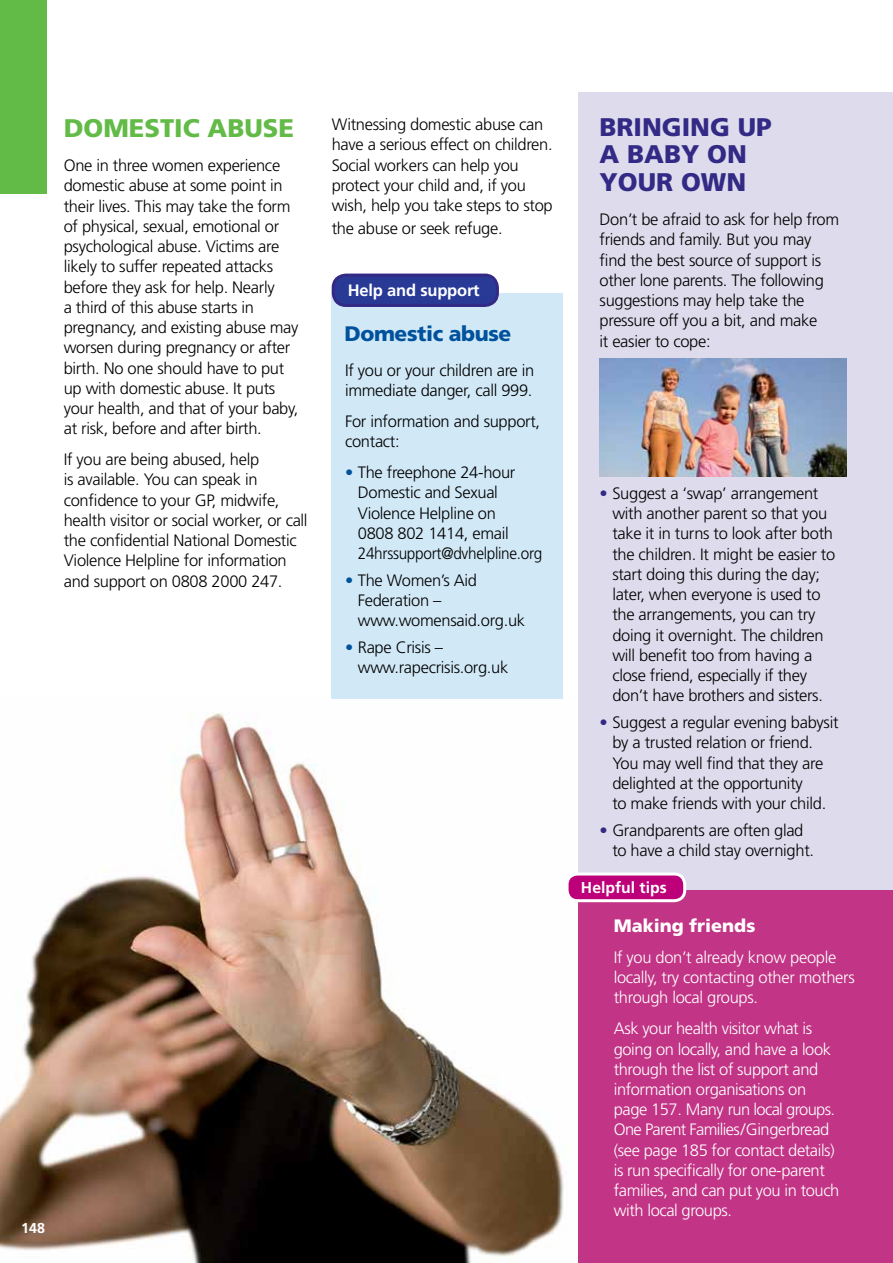
<style>
.page{position:relative;width:893px;height:1263px;background:#fff}
.page>*{position:absolute;margin:0;border:0;box-sizing:border-box;transform-origin:0 0}
.t1{font:900 25.5px/27.8px "Frutiger";color:#332a86}
.t2{font:900 25.5px "Frutiger";color:#62bb46}
.t3{font:900 21px "Frutiger";letter-spacing:-.02em;color:#00529c}
.t4{font:900 18px "Frutiger";color:#fff}
.t5{font:300 16.5px/20.2px "Frutiger";letter-spacing:-.02em;color:#000}
.t6{font:300 16.5px/20.2px "Frutiger";letter-spacing:-.025em;color:#fff}
.t7{font:700 16.5px "Frutiger";letter-spacing:-.01em;color:#fff}
.t8{font:700 15.75px "Frutiger";color:#fff}
.t9{font:700 14.25px "Frutiger";color:#fff}
.s1{color:#00529c}
.s2{color:#332a86}
</style>
<div class="page">
<img style="left:0;top:695px;width:564px;height:568px">
<div style="left:578px;top:92px;width:315px;height:1104px;background:#dedcec"></div>
<div style="left:578px;top:890px;width:315px;height:373px;background:#c23485"></div>
<div style="left:332px;top:293px;width:231px;height:405px;background:#d1e8f6"></div>
<div style="left:333px;top:275px;width:164px;height:30px;background:#283a96;border-radius:13px"></div>
<div style="left:332px;top:274px;width:167px;height:33px;border:3px solid #332a86;border-radius:13px"></div>
<div style="left:567px;top:874px;width:118px;height:27px;background:#bd007a;border-radius:10px"></div>
<div style="left:566px;top:872px;width:120px;height:30px;border:3px solid #fff;border-radius:10px"></div>
<img style="left:600px;top:359px;width:246px;height:117px">
<div style="left:0;top:0;width:47px;height:193px;background:#62bb46"></div>
<h1 class="t2" style="left:64px;top:113px;width:232px">DOMESTIC ABUSE</h1>
<p class="t5" style="left:64px;top:155px;width:236px">One in three women experience domestic abuse at some point in their lives. This may take the form of physical, sexual, emotional or psychological abuse. Victims are likely to suffer repeated attacks before they ask for help. Nearly<br>a third of this abuse starts in pregnancy, and existing abuse may worsen during pregnancy or after birth. No one should have to put up with domestic abuse. It puts your health, and that of your baby, at risk, before and after birth.</p>
<p class="t5" style="left:64px;top:449px;width:245px">If you are being abused, help<br>is available. You can speak in confidence to your GP, midwife, health visitor or social worker, or call the confidential National Domestic<br>Violence Helpline for information and support on 0808 2000 247.</p>
<p class="t5" style="left:332px;top:114px;width:223px">Witnessing domestic abuse can have a serious effect on children.<br>Social workers can help you protect your child and, if you wish, help you take steps to stop</p>
<p class="t5" style="left:332px;top:218px;width:172px">the abuse or seek refuge.</p>
<p class="t7" style="left:348px;top:281px;width:133px">Help and support</p>
<p class="t3" style="left:344px;top:321px;width:168px">Domestic abuse</p>
<p class="t5" style="left:345px;top:360px;width:191px">If you or your children are in immediate danger, call 999.</p>
<p class="t5" style="left:345px;top:411px;width:197px">For information and support, contact:</p>
<p class="t5" style="left:358px;top:462px;width:186px;text-indent:-13px"><span class="s1">•</span> The freephone 24-hour<br>Domestic and Sexual<br>Violence Helpline on<br>0808 802 1414, email<br>24hrssupport@dvhelpline.org</p>
<p class="t5" style="left:358px;top:570px;width:169px;text-indent:-13px"><span class="s1">•</span> The Women’s Aid<br>Federation – www.womensaid.org.uk</p>
<p class="t5" style="left:358px;top:637px;width:152px;text-indent:-13px"><span class="s1">•</span> Rape Crisis – www.rapecrisis.org.uk</p>
<p class="t9" style="left:21px;top:1220px;width:25px">148</p>
<h1 class="t1" style="left:600px;top:112px;width:174px">BRINGING UP<br>A BABY ON<br>YOUR OWN</h1>
<p class="t5" style="left:600px;top:209px;width:241px">Don’t be afraid to ask for help from friends and family. But you may find the best source of support is other lone parents. The following suggestions may help take the pressure off you a bit, and make<br>it easier to cope:</p>
<p class="t5" style="left:612px;top:483px;width:224px;text-indent:-13px"><span class="s2">•</span> Suggest a ‘swap’ arrangement with another parent so that you take it in turns to look after both the children. It might be easier to start doing this during the day; later, when everyone is used to the arrangements, you can try doing it overnight. The children will benefit too from having a close friend, especially if they don’t have brothers and sisters.</p>
<p class="t5" style="left:612px;top:712px;width:228px;text-indent:-13px"><span class="s2">•</span> Suggest a regular evening babysit by a trusted relation or friend.<br>You may well find that they are delighted at the opportunity<br>to make friends with your child.</p>
<p class="t5" style="left:612px;top:820px;width:203px;text-indent:-13px"><span class="s2">•</span> Grandparents are often glad to have a child stay overnight.</p>
<p class="t8" style="left:581px;top:879px;width:87px">Helpful tips</p>
<p class="t4" style="left:614px;top:915px;width:143px">Making friends</p>
<p class="t6" style="left:614px;top:947px;width:242px">If you don’t already know people locally, try contacting other mothers through local groups.</p>
<p class="t6" style="left:614px;top:1018px;width:227px">Ask your health visitor what is going on locally, and have a look through the list of support and information organisations on page 157. Many run local groups.<br>One Parent Families/Gingerbread (see page 185 for contact details) is run specifically for one-parent families, and can put you in touch with local groups.</p>
</div>
